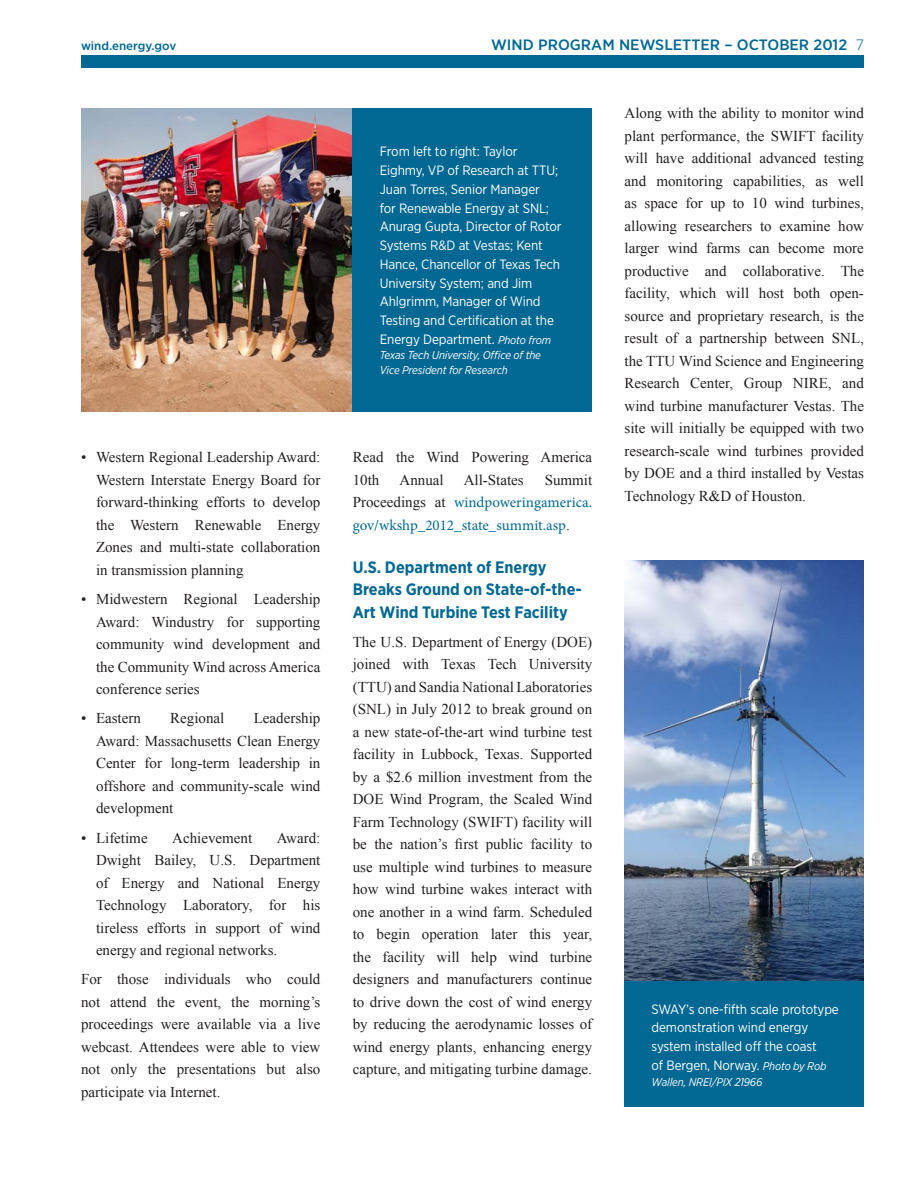
<style>
.page{position:relative;width:918px;height:1188px;background:#fff}
.page>*{position:absolute;margin:0;border:0;box-sizing:border-box;transform-origin:0 0}
.headline_2{font:700 16.5px/22.5px "Gotham Narrow";color:#006893}
.body_text{font:15px/22.5px "Times New Roman";color:#231f20;text-align:justify}
.body_text-2{font:15px/22.5px "Minion Pro";color:#006893;text-align:justify}
.t1{font:500 15px "Gotham Narrow";color:#006893;scale:1.1 1}
.t2{font:13.5px/18.8px "Gotham Narrow";letter-spacing:-.01em;color:#fff}
.t3{font:500 12px "Gotham Narrow";color:#006893;scale:1.1 1}
.t4{font:italic 11.25px/15px "Gotham Narrow";letter-spacing:-.01em;color:#fff}
.s1{font-weight:300}
.s2{font-style:italic;font-size:11.25px}
.s3{font-family:"Times New Roman";color:#231f20}
</style>
<div class="page">
<div style="left:81px;top:55px;width:783px;height:13px;background:#006893"></div>
<img style="left:81px;top:108px;width:272px;height:303px">
<div style="left:353px;top:108px;width:239px;height:303px;background:#006893"></div>
<img style="left:625px;top:561px;width:239px;height:421px">
<div style="left:625px;top:982px;width:239px;height:125px;background:#006893"></div>
<p class="t3" style="left:81px;top:38px;width:88px">wind.energy.gov</p>
<p class="t1" style="left:491px;top:35px;width:340px">WIND PROGRAM NEWSLETTER – OCTOBER 2012 <span class="s1">7</span></p>
<p class="body_text" style="left:96px;top:446px;width:226px;text-indent:-15px">• Western Regional Leadership Award:<br>Western Interstate Energy Board for forward-thinking efforts to develop the Western Renewable Energy Zones and multi-state collaboration in transmission planning</p>
<p class="body_text" style="left:96px;top:588px;width:226px;text-indent:-15px">• Midwestern Regional Leadership Award: Windustry for supporting community wind development and the Community Wind across America conference series</p>
<p class="body_text" style="left:81px;top:707px;width:61px">• Eastern</p>
<p class="body_text" style="left:170px;top:707px;width:56px">Regional</p>
<p class="body_text" style="left:96px;top:707px;width:226px;text-indent:158px">Leadership Award: Massachusetts Clean Energy Center for long-term leadership in offshore and community-scale wind development</p>
<p class="body_text" style="left:81px;top:826px;width:68px">• Lifetime</p>
<p class="body_text" style="left:172px;top:826px;width:81px">Achievement</p>
<p class="body_text" style="left:96px;top:826px;width:226px;text-indent:181px">Award:<br>Dwight Bailey, U.S. Department of Energy and National Energy Technology Laboratory, for his tireless efforts in support of wind energy and regional networks.</p>
<p class="body_text" style="left:81px;top:968px;width:241px">For those individuals who could not attend the event, the morning’s proceedings were available via a live webcast. Attendees were able to view not only the presentations but also participate via Internet.</p>
<p class="t2" style="left:380px;top:142px;width:183px">From left to right: Taylor<br>Eighmy, VP of Research at TTU;<br>Juan Torres, Senior Manager<br>for Renewable Energy at SNL;<br>Anurag Gupta, Director of Rotor<br>Systems R&amp;D at Vestas; Kent<br>Hance, Chancellor of Texas Tech<br>University System; and Jim<br>Ahlgrimm, Manager of Wind<br>Testing and Certification at the<br>Energy Department. <span class="s2">Photo from</span></p>
<p class="t4" style="left:380px;top:347px;width:163px">Texas Tech University, Office of the<br>Vice President for Research</p>
<p class="body_text" style="left:353px;top:446px;width:241px">Read the Wind Powering America<br>10th</p>
<p class="body_text-2" style="left:353px;top:469px;width:241px;text-indent:192px"><span class="s3">Summit Proceedings at</span> windpoweringamerica. gov/wkshp_2012_state_summit.asp<span class="s3">.</span></p>
<p class="headline_2" style="left:353px;top:555px;width:231px">U.S. Department of Energy<br>Breaks Ground on State-of-the-<br>Art Wind Turbine Test Facility</p>
<p class="body_text" style="left:353px;top:630px;width:241px">The U.S. Department of Energy (DOE) joined with Texas Tech University (TTU) and Sandia National Laboratories (SNL) in July 2012 to break ground on a new state-of-the-art wind turbine test facility in Lubbock, Texas. Supported by a $2.6 million investment from the DOE Wind Program, the Scaled Wind Farm Technology (SWIFT) facility will be the nation’s first public facility to use multiple wind turbines to measure how wind turbine wakes interact with one another in a wind farm. Scheduled to begin operation later this year, the facility will help wind turbine designers and manufacturers continue to drive down the cost of wind energy by reducing the aerodynamic losses of wind energy plants, enhancing energy capture, and mitigating turbine damage.</p>
<p class="body_text" style="left:400px;top:468px;width:46px">Annual</p>
<p class="body_text" style="left:464px;top:468px;width:61px">All-States</p>
<p class="body_text" style="left:625px;top:102px;width:241px">Along with the ability to monitor wind plant performance, the SWIFT facility will have additional advanced testing and monitoring capabilities, as well as space for up to 10 wind turbines, allowing researchers to examine how larger wind farms can become more productive and collaborative. The facility, which will host both open&shy;source and proprietary research, is the result of a partnership between SNL, the TTU Wind Science and Engineering Research Center, Group NIRE, and wind turbine manufacturer Vestas. The site will initially be equipped with two research-scale wind turbines provided by DOE and a third installed by Vestas Technology R&amp;D of Houston.</p>
<p class="t2" style="left:652px;top:999px;width:189px">SWAY’s one-fifth scale prototype demonstration wind energy system installed off the coast<br>of Bergen, Norway. <span class="s2">Photo by Rob</span></p>
<p class="t4" style="left:652px;top:1075px;width:112px">Wallen, NREl/PIX 21966</p>
</div>
